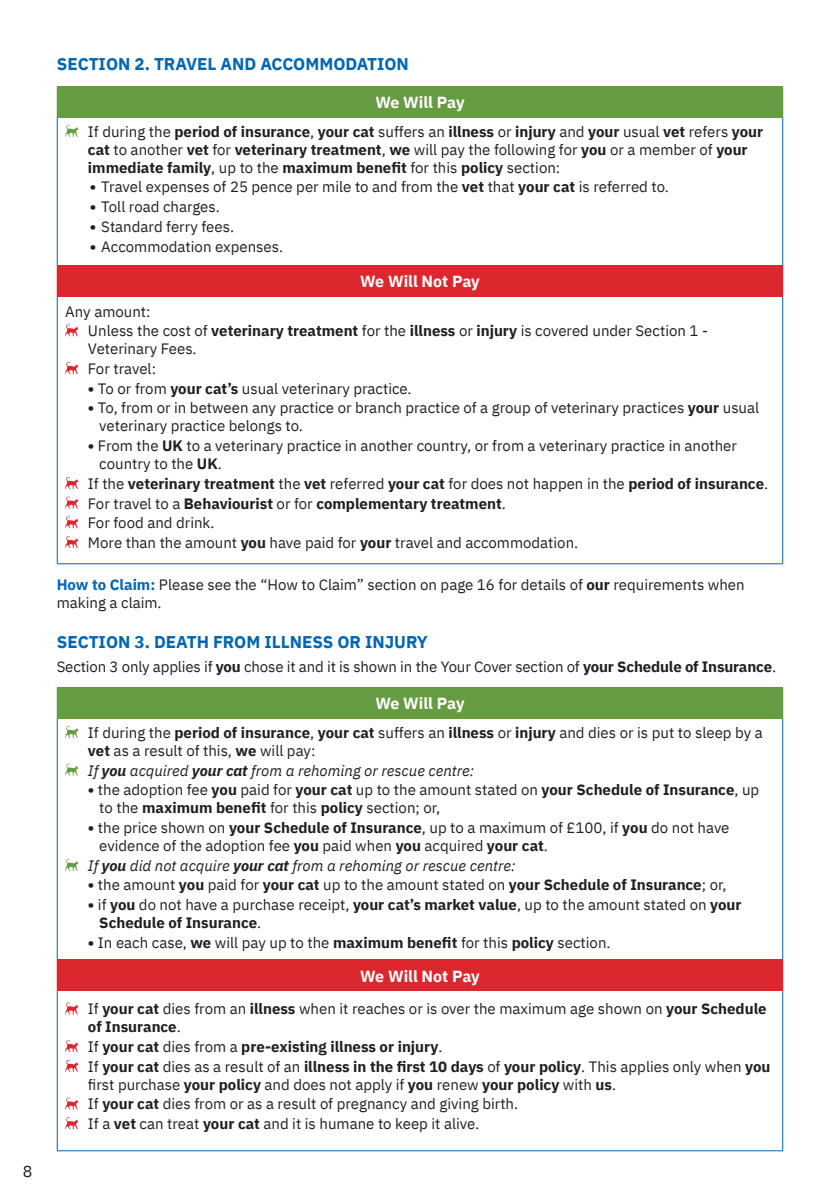
<style>
.page{position:relative;width:840px;height:1191px;background:#fff}
.page>*{position:absolute;margin:0;border:0;box-sizing:border-box;transform-origin:0 0}
.t1{font:700 17px "IBM Plex Sans";color:#0166b3}
.t2{font:700 16px "IBM Plex Sans";letter-spacing:-.01em;color:#fff}
.t3{font:16px "IBM Plex Sans";color:#231f20}
.t4{font:15px/18px "IBM Plex Sans";color:#231f20}
.t5{font:700 15px/18px "IBM Plex Sans";color:#231f20}
.t6{font:italic 15px "IBM Plex Sans";color:#231f20}
.s1{font-weight:400}
.s2{font-weight:700}
.s3{font-weight:700;color:#0166b3}
</style>
<div class="page">
<div style="left:57px;top:86px;width:725px;height:32px;background:#669c41"></div>
<div style="left:57px;top:265px;width:725px;height:31px;background:#dd272f"></div>
<hr style="left:57px;top:118px;width:1px;height:147px;background:#0166b3">
<hr style="left:781px;top:118px;width:1px;height:147px;background:#0166b3">
<hr style="left:57px;top:296px;width:1px;height:267px;background:#0166b3">
<hr style="left:781px;top:296px;width:1px;height:267px;background:#0166b3">
<hr style="left:57px;top:563px;width:725px;height:1px;background:#0166b3">
<svg style="left:65px;top:125px;width:13px;height:12px"></svg>
<svg style="left:65px;top:324px;width:13px;height:12px"></svg>
<svg style="left:65px;top:362px;width:13px;height:12px"></svg>
<svg style="left:65px;top:477px;width:13px;height:12px"></svg>
<svg style="left:65px;top:496px;width:13px;height:12px"></svg>
<svg style="left:65px;top:516px;width:13px;height:12px"></svg>
<svg style="left:65px;top:536px;width:13px;height:12px"></svg>
<div style="left:57px;top:687px;width:725px;height:32px;background:#669c41"></div>
<div style="left:57px;top:960px;width:725px;height:31px;background:#dd272f"></div>
<hr style="left:57px;top:719px;width:1px;height:241px;background:#0166b3">
<hr style="left:781px;top:719px;width:1px;height:241px;background:#0166b3">
<hr style="left:57px;top:991px;width:1px;height:159px;background:#0166b3">
<hr style="left:781px;top:991px;width:1px;height:159px;background:#0166b3">
<hr style="left:57px;top:1150px;width:725px;height:1px;background:#0166b3">
<svg style="left:65px;top:726px;width:13px;height:12px"></svg>
<svg style="left:65px;top:763px;width:13px;height:12px"></svg>
<svg style="left:65px;top:858px;width:13px;height:12px"></svg>
<svg style="left:65px;top:1002px;width:13px;height:12px"></svg>
<svg style="left:65px;top:1040px;width:13px;height:12px"></svg>
<svg style="left:65px;top:1059px;width:13px;height:12px"></svg>
<svg style="left:65px;top:1097px;width:13px;height:12px"></svg>
<svg style="left:65px;top:1117px;width:13px;height:12px"></svg>
<p class="t3" style="left:23px;top:1159px;width:11px">8</p>
<p class="t1" style="left:57px;top:50px;width:353px">SECTION 2. TRAVEL AND ACCOMMODATION</p>
<p class="t2" style="left:375px;top:90px;width:91px">We Will Pay</p>
<p class="t5" style="left:88px;top:121px;width:676px"><span class="s1">If during the</span> period of insurance<span class="s1">,</span> your cat <span class="s1">suffers an</span> illness <span class="s1">or</span> injury <span class="s1">and</span> your <span class="s1">usual</span> vet <span class="s1">refers</span> your cat <span class="s1">to another</span> vet <span class="s1">for</span> veterinary treatment<span class="s1">,</span> we <span class="s1">will pay the following for</span> you <span class="s1">or a member of</span> your immediate family<span class="s1">, up to the</span> maximum benefit <span class="s1">for this</span> policy <span class="s1">section:</span></p>
<p class="t4" style="left:90px;top:177px;width:580px"><span class="s2">•</span> Travel expenses of 25 pence per mile to and from the <span class="s2">vet</span> that <span class="s2">your cat</span> is referred to.</p>
<p class="t4" style="left:90px;top:196px;width:131px"><span class="s2">•</span> Toll road charges.</p>
<p class="t4" style="left:90px;top:216px;width:145px"><span class="s2">•</span> Standard ferry fees.</p>
<p class="t4" style="left:90px;top:236px;width:194px"><span class="s2">•</span> Accommodation expenses.</p>
<p class="t2" style="left:360px;top:268px;width:121px">We Will Not Pay</p>
<p class="t4" style="left:88px;top:300px;width:621px;line-height:19.8px;text-indent:-23px">Any amount:<br>Unless the cost of <span class="s2">veterinary treatment</span> for the <span class="s2">illness</span> or <span class="s2">injury</span> is covered under Section 1 -</p>
<p class="t4" style="left:88px;top:338px;width:110px;line-height:19.8px">Veterinary Fees.<br>For travel:</p>
<p class="t4" style="left:88px;top:378px;width:325px"><span class="s2">•</span> To or from <span class="s2">your cat’s</span> usual veterinary practice.</p>
<p class="t4" style="left:99px;top:398px;width:661px;text-indent:-11px"><span class="s2">•</span> To, from or in between any practice or branch practice of a group of veterinary practices <span class="s2">your</span> usual veterinary practice belongs to.</p>
<p class="t4" style="left:99px;top:435px;width:639px;text-indent:-11px"><span class="s2">•</span> From the <span class="s2">UK</span> to a veterinary practice in another country, or from a veterinary practice in another country to the <span class="s2">UK</span>.</p>
<p class="t4" style="left:88px;top:472px;width:681px;line-height:19.8px">If the <span class="s2">veterinary treatment</span> the <span class="s2">vet</span> referred <span class="s2">your cat</span> for does not happen in the <span class="s2">period of insurance</span>.<br>For travel to a <span class="s2">Behaviourist</span> or for <span class="s2">complementary treatment</span>.<br>For food and drink.<br>More than the amount <span class="s2">you</span> have paid for <span class="s2">your</span> travel and accommodation.</p>
<p class="t4" style="left:57px;top:574px;width:689px"><span class="s3">How to Claim:</span> Please see the “How to Claim” section on page 16 for details of <span class="s2">our</span> requirements when making a claim.</p>
<p class="t1" style="left:57px;top:629px;width:372px">SECTION 3. DEATH FROM ILLNESS OR INJURY</p>
<p class="t4" style="left:57px;top:657px;width:720px">Section 3 only applies if <span class="s2">you</span> chose it and it is shown in the Your Cover section of <span class="s2">your Schedule of Insurance</span>.</p>
<p class="t2" style="left:375px;top:691px;width:91px">We Will Pay</p>
<p class="t4" style="left:88px;top:722px;width:676px">If during the <span class="s2">period of insurance</span>, <span class="s2">your cat</span> suffers an <span class="s2">illness</span> or <span class="s2">injury</span> and dies or is put to sleep by a <span class="s2">vet</span> as a result of this, <span class="s2">we</span> will pay:</p>
<p class="t6" style="left:88px;top:758px;width:387px">If <span class="s2">you</span> acquired <span class="s2">your cat</span> from a rehoming or rescue centre:</p>
<p class="t4" style="left:99px;top:779px;width:661px;text-indent:-11px"><span class="s2">•</span> the adoption fee <span class="s2">you</span> paid for <span class="s2">your cat</span> up to the amount stated on <span class="s2">your Schedule of Insurance</span>, up to the <span class="s2">maximum benefit</span> for this <span class="s2">policy</span> section; or,</p>
<p class="t4" style="left:99px;top:817px;width:631px;text-indent:-11px"><span class="s2">•</span> the price shown on <span class="s2">your Schedule of Insurance</span>, up to a maximum of £100, if <span class="s2">you</span> do not have evidence of the adoption fee <span class="s2">you</span> paid when <span class="s2">you</span> acquired <span class="s2">your cat</span>.</p>
<p class="t6" style="left:88px;top:854px;width:429px">If <span class="s2">you</span> did not acquire <span class="s2">your cat</span> from a rehoming or rescue centre:</p>
<p class="t4" style="left:88px;top:875px;width:639px"><span class="s2">•</span> the amount <span class="s2">you</span> paid for <span class="s2">your cat</span> up to the amount stated on <span class="s2">your Schedule of Insurance</span>; or,</p>
<p class="t4" style="left:99px;top:894px;width:643px;text-indent:-11px"><span class="s2">•</span> if <span class="s2">you</span> do not have a purchase receipt, <span class="s2">your cat’s market value</span>, up to the amount stated on <span class="s2">your<br>Schedule of Insurance</span>.</p>
<p class="t4" style="left:88px;top:932px;width:524px"><span class="s2">•</span> In each case, <span class="s2">we</span> will pay up to the <span class="s2">maximum benefit</span> for this <span class="s2">policy</span> section.</p>
<p class="t2" style="left:360px;top:963px;width:121px">We Will Not Pay</p>
<p class="t4" style="left:88px;top:998px;width:679px">If <span class="s2">your cat</span> dies from an <span class="s2">illness</span> when it reaches or is over the maximum age shown on <span class="s2">your Schedule of Insurance</span>.</p>
<p class="t5" style="left:88px;top:1035px;width:683px;line-height:19.8px"><span class="s1">If</span> your cat <span class="s1">dies from a</span> pre-existing illness or injury<span class="s1">.<br>If</span> your cat <span class="s1">dies as a result of an</span> illness in the first 10 days <span class="s1">of</span> your policy<span class="s1">. This applies only when</span> you</p>
<p class="t4" style="left:88px;top:1073px;width:529px;line-height:19.8px">first purchase <span class="s2">your policy</span> and does not apply if <span class="s2">you</span> renew <span class="s2">your policy</span> with <span class="s2">us</span>.<br>If <span class="s2">your cat</span> dies from or as a result of pregnancy and giving birth.<br>If a <span class="s2">vet</span> can treat <span class="s2">your cat</span> and it is humane to keep it alive.</p>
</div>
